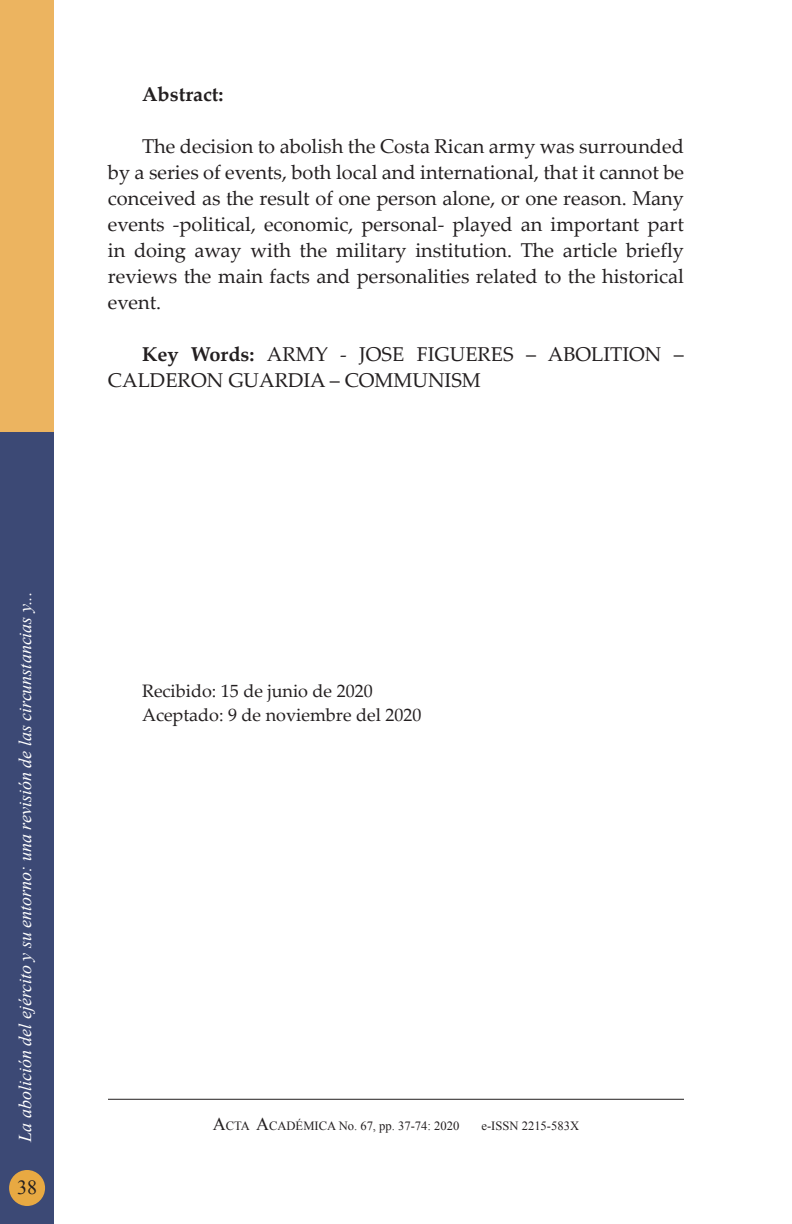
<style>
.page{position:relative;width:792px;height:1224px;background:#fff}
.page>*{position:absolute;margin:0;border:0;box-sizing:border-box;transform-origin:0 0}
.t1{font:20px/26px "Palatino Linotype";color:#231f20;text-align:justify}
.t2{font:700 20px "Palatino Linotype";color:#231f20}
.t3{font:20px "Times New Roman";color:#231f20}
.t4{font:italic 18px "Times New Roman";color:#fff}
.t5{font:18px/24px "Palatino Linotype";color:#231f20}
.t6{font:12.6px "Times New Roman";color:#231f20}
.s1{font-weight:700}
.s2{font-size:18px}
</style>
<div class="page">
<hr style="left:108px;top:1099px;width:576px;height:1px;background:#231f20">
<div style="left:0;top:432px;width:54px;height:792px;background:#3c4975"></div>
<div style="left:0;top:0;width:54px;height:432px;background:#ecb460"></div>
<div style="left:9px;top:1170px;width:36px;height:36px;background:#e8a942;border-radius:50%"></div>
<p class="t2" style="left:142px;top:80px;width:83px">Abstract:</p>
<p class="t1" style="left:108px;top:132px;width:578px;text-indent:34px">The decision to abolish the Costa Rican army was surrounded by a series of events, both local and international, that it cannot be conceived as the result of one person alone, or one reason. Many events -political, economic, personal- played an important part in doing away with the military institution. The article briefly reviews the main facts and personalities related to the historical event.</p>
<p class="t1" style="left:108px;top:340px;width:577px;text-indent:34px"><span class="s1">Key Words:</span> ARMY - JOSE FIGUERES – ABOLITION –<br>CALDERON GUARDIA – COMMUNISM</p>
<p class="t4" style="left:13px;top:1142px;width:552px;rotate:-90deg">La abolición del ejército y su entorno: una revisión de las circunstancias y...</p>
<p class="t3" style="left:17px;top:1174px;width:21px">38</p>
<p class="t5" style="left:142px;top:678px;width:281px">Recibido: 15 de junio de 2020<br>Aceptado: 9 de noviembre del 2020</p>
<p class="t6" style="left:213px;top:1118px;width:248px"><span class="s2">A</span>CTA <span class="s2">A</span>CADÉMICA No. 67, pp. 37-74: 2020</p>
<p class="t6" style="left:481px;top:1118px;width:99px">e-ISSN 2215-583X</p>
</div>
